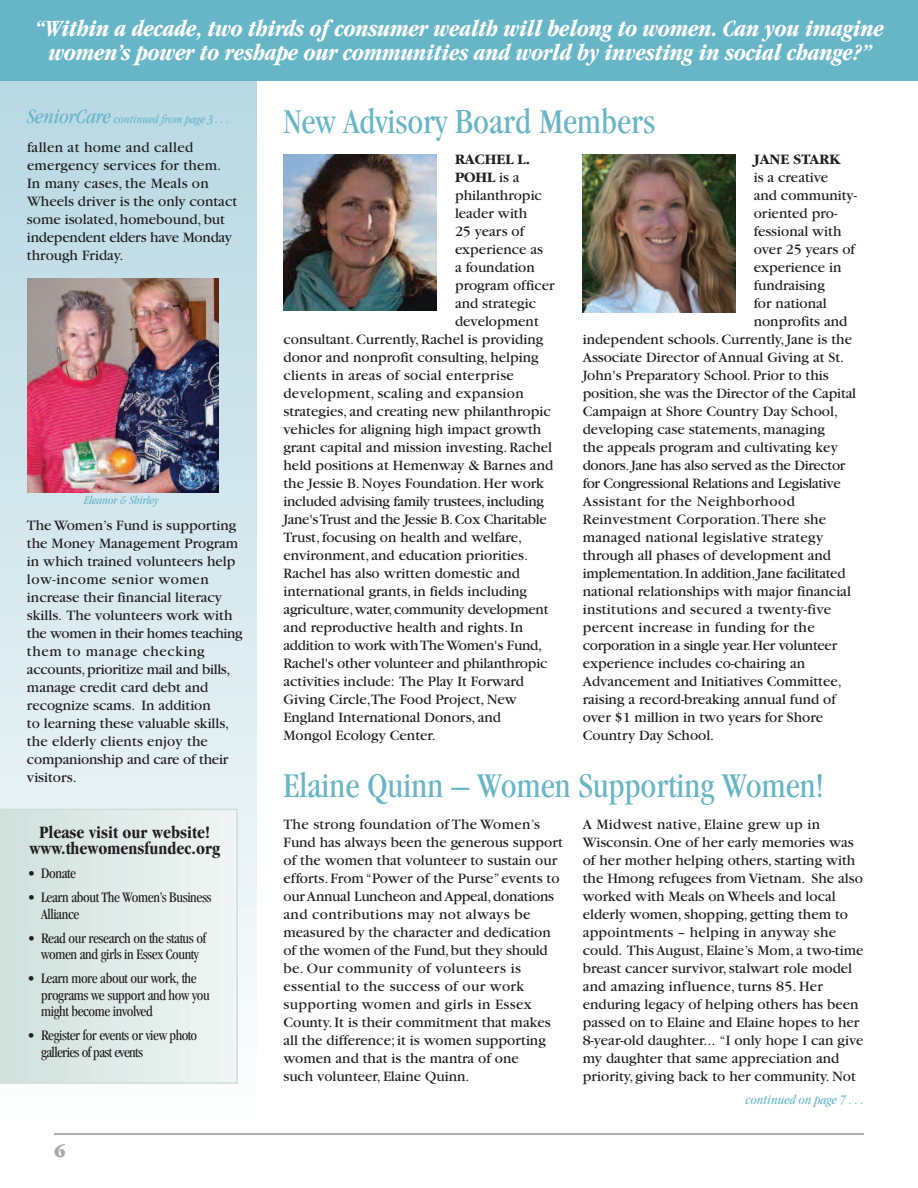
<style>
.page{position:relative;width:918px;height:1188px;background:#fff}
.page>*{position:absolute;margin:0;border:0;box-sizing:border-box;transform-origin:0 0}
.t1{font:condensed 36px "Garamond";color:#67b6c8}
.t2{font:italic 700 condensed 24px/24px "Garamond";letter-spacing:-.015em;color:#fff;text-align:center}
.t3{font:700 condensed 18px/16.5px "Garamond";color:#231f20;text-align:center}
.t4{font:900 18px "Garamond";color:#a8a9ad}
.t5{font:15px/18px "Garamond";color:#231f20}
.t6{font:15px "Garamond";letter-spacing:-.02em;color:#231f20}
.t7{font:condensed 15px/16.5px "Garamond";letter-spacing:-.025em;color:#231f20}
.t8{font:15px "Garamond";letter-spacing:.02em;color:#231f20}
.t9{font:15px "Garamond";letter-spacing:.03em;color:#231f20}
.t10{font:700 15px "Garamond";color:#231f20}
.t11{font:italic condensed 13.5px "Garamond";color:#67b6c8}
.t12{font:italic condensed 12px "Garamond";color:#67b6c8}
.s1{font-size:21px}
.s2{font-weight:400}
</style>
<div class="page">
<div style="left:0;top:1px;width:256px;height:1119px;background:linear-gradient(to bottom,#afd2dd,#fdfefe)"></div>
<div style="left:0;top:0;width:918px;height:81px;background:#67b6c8"></div>
<hr style="left:54px;top:1133px;width:810px;height:2px;background:#939598">
<img style="left:284px;top:155px;width:153px;height:156px">
<img style="left:582px;top:155px;width:154px;height:157px">
<img style="left:27px;top:278px;width:191px;height:214px">
<svg style="left:0;top:809px;width:238px;height:275px"></svg>
<h2 class="t2" style="left:36px;top:18px;width:850px">“Within a decade, two thirds of consumer wealth will belong to women. Can you imagine women’s power to reshape our communities and world by investing in social change?”</h2>
<p class="t12" style="left:27px;top:114px;width:204px"><span class="s1">SeniorCare</span> continued from page 3 . . .</p>
<p class="t5" style="left:27px;top:139px;width:212px">fallen at home and called emergency services for them.<br>In many cases, the Meals on<br>Wheels driver is the only contact some isolated, homebound, but independent elders have Monday through Friday.</p>
<p class="t12" style="left:84px;top:496px;width:76px">Eleanor &amp; Shirley</p>
<p class="t5" style="left:27px;top:517px;width:217px">The Women’s Fund is supporting the Money Management Program in which trained volunteers help low-income senior women increase their financial literacy skills. The volunteers work with the women in their homes teaching them to manage checking accounts,prioritize mail and bills, manage credit card debt and recognize scams. In addition<br>to learning these valuable skills, the elderly clients enjoy the companionship and care of their visitors.</p>
<p class="t3" style="left:30px;top:825px;width:192px">Please visit our website! www.thewomensfundec.org</p>
<p class="t7" style="left:28px;top:867px;width:50px">• Donate</p>
<p class="t7" style="left:41px;top:891px;width:172px;text-indent:-13px">• Learn about The Women’s Business<br>Alliance</p>
<p class="t7" style="left:28px;top:931px;width:180px;text-align:center">• Read our research on the status of women and girls in Essex County</p>
<p class="t7" style="left:41px;top:972px;width:170px;text-indent:-13px">• Learn more about our work, the programs we support and how you might become involved</p>
<p class="t7" style="left:41px;top:1029px;width:158px;text-indent:-13px">• Register for events or view photo galleries of past events</p>
<p class="t4" style="left:54px;top:1145px;width:13px">6</p>
<h1 class="t1" style="left:284px;top:108px;width:373px">New Advisory Board Members</h1>
<p class="t10" style="left:455px;top:150px;width:76px">RACHEL L.</p>
<p class="t10" style="left:455px;top:168px;width:66px">POHL <span class="s2">is a</span></p>
<p class="t5" style="left:455px;top:188px;width:89px">philanthropic</p>
<p class="t5" style="left:455px;top:206px;width:74px">leader with</p>
<p class="t5" style="left:455px;top:224px;width:71px">25 years of</p>
<p class="t5" style="left:455px;top:242px;width:90px">experience as</p>
<p class="t5" style="left:455px;top:260px;width:81px">a foundation</p>
<p class="t5" style="left:455px;top:278px;width:101px">program officer</p>
<p class="t5" style="left:455px;top:296px;width:83px">and strategic</p>
<p class="t5" style="left:455px;top:314px;width:85px">development</p>
<p class="t5" style="left:284px;top:332px;width:261px">consultant.Currently,Rachel is providing</p>
<p class="t5" style="left:284px;top:350px;width:257px">donor and nonprofit consulting, helping</p>
<p class="t8" style="left:284px;top:371px;width:232px">clients in areas of social enterprise</p>
<p class="t8" style="left:284px;top:389px;width:242px">development, scaling and expansion</p>
<p class="t5" style="left:284px;top:404px;width:269px">strategies, and creating new philanthropic</p>
<p class="t5" style="left:284px;top:422px;width:259px">vehicles for aligning high impact growth</p>
<p class="t5" style="left:284px;top:440px;width:270px">grant capital and mission investing.Rachel</p>
<p class="t5" style="left:284px;top:458px;width:271px">held positions at Hemenway &amp; Barnes and</p>
<p class="t5" style="left:284px;top:476px;width:262px">the Jessie B.Noyes Foundation. Her work</p>
<p class="t6" style="left:284px;top:497px;width:262px">included advising family trustees,including</p>
<p class="t6" style="left:284px;top:515px;width:265px">Jane'sTrust and the Jessie B.Cox Charitable</p>
<p class="t5" style="left:284px;top:530px;width:240px">Trust,focusing on health and welfare,</p>
<p class="t5" style="left:284px;top:548px;width:246px">environment, and education priorities.</p>
<p class="t5" style="left:284px;top:566px;width:238px">Rachel has also written domestic and</p>
<p class="t5" style="left:284px;top:584px;width:245px">international grants, in fields including</p>
<p class="t6" style="left:284px;top:605px;width:267px">agriculture,water,community development</p>
<p class="t5" style="left:284px;top:620px;width:241px">and reproductive health and rights.In</p>
<p class="t5" style="left:284px;top:638px;width:260px">addition to work withTheWomen's Fund,</p>
<p class="t5" style="left:284px;top:656px;width:265px">Rachel's other volunteer and philanthropic</p>
<p class="t5" style="left:284px;top:674px;width:242px">activities include: The Play It Forward</p>
<p class="t5" style="left:284px;top:692px;width:235px">Giving Circle,The Food Project,New</p>
<p class="t5" style="left:284px;top:710px;width:219px">England International Donors, and</p>
<p class="t5" style="left:284px;top:728px;width:154px">Mongol Ecology Center.</p>
<p class="t10" style="left:754px;top:150px;width:88px">JANE STARK</p>
<p class="t5" style="left:754px;top:170px;width:76px">is a creative</p>
<p class="t5" style="left:754px;top:188px;width:105px">and community-</p>
<p class="t5" style="left:754px;top:206px;width:85px">oriented pro-</p>
<p class="t5" style="left:754px;top:224px;width:89px">fessional with</p>
<p class="t5" style="left:754px;top:242px;width:103px">over 25 years of</p>
<p class="t5" style="left:754px;top:260px;width:89px">experience in</p>
<p class="t5" style="left:754px;top:278px;width:73px">fundraising</p>
<p class="t5" style="left:754px;top:296px;width:74px">for national</p>
<p class="t5" style="left:754px;top:314px;width:95px">nonprofits and</p>
<p class="t5" style="left:583px;top:332px;width:271px">independent schools.Currently,Jane is the</p>
<p class="t5" style="left:583px;top:350px;width:263px">Associate Director of Annual Giving at St.</p>
<p class="t5" style="left:583px;top:368px;width:247px">John's Preparatory School. Prior to this</p>
<p class="t5" style="left:583px;top:386px;width:275px">position,she was the Director of the Capital</p>
<p class="t5" style="left:583px;top:404px;width:257px">Campaign at Shore Country Day School,</p>
<p class="t5" style="left:583px;top:422px;width:244px">developing case statements, managing</p>
<p class="t5" style="left:583px;top:440px;width:257px">the appeals program and cultivating key</p>
<p class="t6" style="left:583px;top:461px;width:264px">donors.Jane has also served as the Director</p>
<p class="t6" style="left:583px;top:479px;width:260px">for Congressional Relations and Legislative</p>
<p class="t9" style="left:583px;top:497px;width:214px">Assistant for the Neighborhood</p>
<p class="t5" style="left:583px;top:512px;width:245px">Reinvestment Corporation.There she</p>
<p class="t5" style="left:583px;top:530px;width:242px">managed national legislative strategy</p>
<p class="t5" style="left:583px;top:548px;width:250px">through all phases of development and</p>
<p class="t6" style="left:583px;top:569px;width:264px">implementation.In addition,Jane facilitated</p>
<p class="t5" style="left:583px;top:584px;width:270px">national relationships with major financial</p>
<p class="t8" style="left:583px;top:605px;width:250px">institutions and secured a twenty-five</p>
<p class="t8" style="left:583px;top:623px;width:233px">percent increase in funding for the</p>
<p class="t6" style="left:583px;top:641px;width:256px">corporation in a single year.Her volunteer</p>
<p class="t5" style="left:583px;top:656px;width:224px">experience includes co-chairing an</p>
<p class="t5" style="left:583px;top:674px;width:261px">Advancement and Initiatives Committee,</p>
<p class="t5" style="left:583px;top:692px;width:255px">raising a record-breaking annual fund of</p>
<p class="t5" style="left:583px;top:710px;width:242px">over $1 million in two years for Shore</p>
<p class="t5" style="left:583px;top:728px;width:133px">Country Day School.</p>
<h1 class="t1" style="left:284px;top:772px;width:542px">Elaine Quinn – Women Supporting Women!</h1>
<p class="t5" style="left:283px;top:817px;width:281px">The strong foundation of The Women’s Fund has always been the generous support of the women that volunteer to sustain our efforts. From“Power of the Purse” events to ourAnnual Luncheon andAppeal,donations and contributions may not always be measured by the character and dedication of the women of the Fund,but they should be. Our community of volunteers is essential to the success of our work supporting women and girls in Essex County.It is their commitment that makes all the difference; it is women supporting women and that is the mantra of one<br>such volunteer, Elaine Quinn.</p>
<p class="t5" style="left:583px;top:817px;width:282px">A Midwest native, Elaine grew up in Wisconsin.One of her early memories was of her mother helping others,starting with the Hmong refugees from Vietnam. She also worked with Meals on Wheels and local elderly women,shopping, getting them to appointments – helping in anyway she could. This August, Elaine’s Mom, a two-time breast cancer survivor,stalwart role model and amazing influence, turns 85. Her enduring legacy of helping others has been passed on to Elaine and Elaine hopes to her 8-year-old daughter... “I only hope I can give my daughter that same appreciation and priority, giving back to her community.Not</p>
<p class="t11" style="left:746px;top:1095px;width:120px">continued on page 7 . . .</p>
</div>
